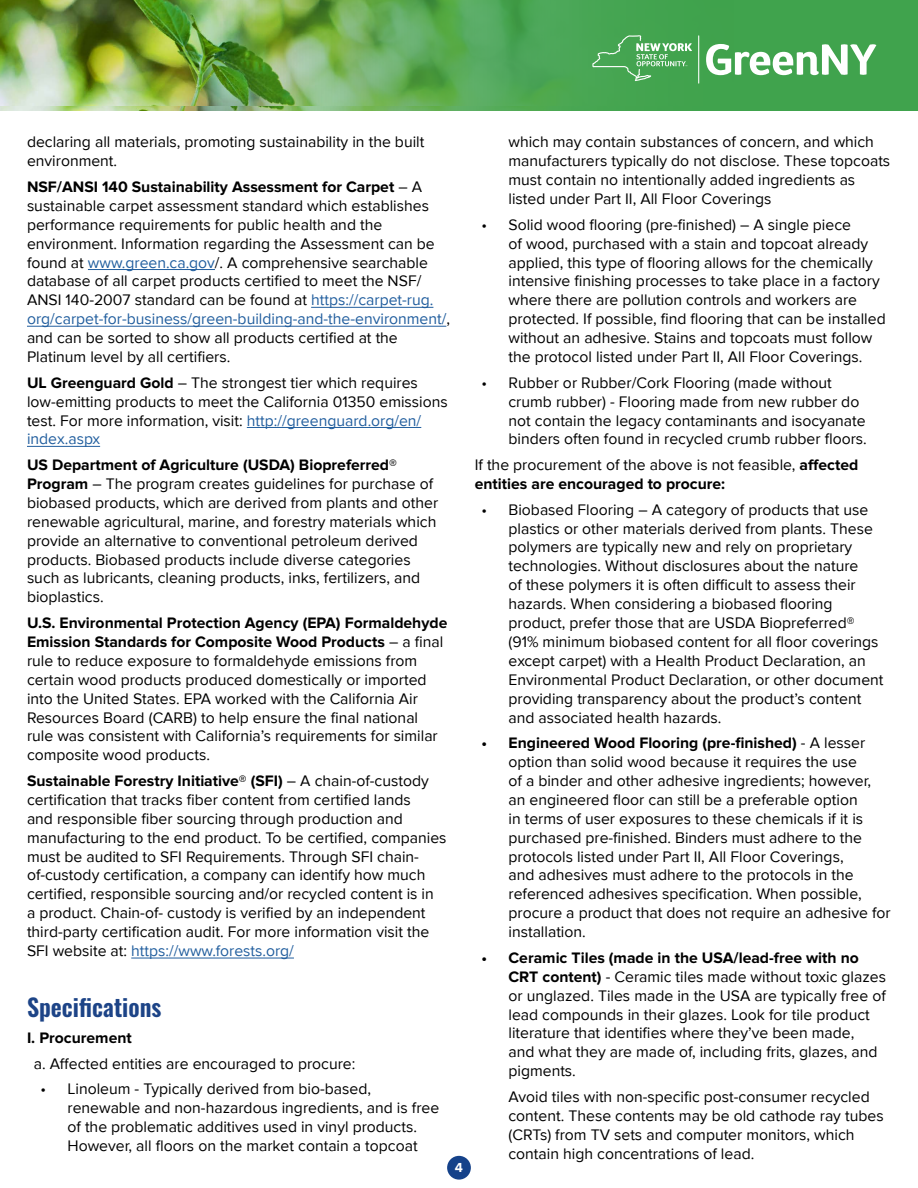
<style>
.page{position:relative;width:918px;height:1188px;background:#fff}
.page>*{position:absolute;margin:0;border:0;box-sizing:border-box;transform-origin:0 0}
.t1{font:600 24px "Oswald";color:#1d4487}
.t2{font:15.75px/18.9px "Proxima Nova";color:#000}
.t3{font:700 15.75px "Proxima Nova";color:#000}
.t4{font:700 13.5px "Proxima Nova";color:#fff}
.s1{font-weight:700}
.s2{color:#215e9e}
</style>
<div class="page">
<div style="left:447px;top:1156px;width:24px;height:24px;background:#15428a;border-radius:50%"></div>
<img style="left:0;top:106px;width:747px;height:4px">
<div style="left:0;top:0;width:918px;height:106px;background:#40a34d"></div>
<img style="left:0;top:0;width:579px;height:106px">
<svg style="left:592px;top:35px;width:284px;height:49px"></svg>
<hr style="left:88px;top:269px;width:127px;height:1px;background:#215e9e">
<hr style="left:311px;top:307px;width:122px;height:1px;background:#215e9e">
<hr style="left:27px;top:326px;width:419px;height:1px;background:#215e9e">
<hr style="left:247px;top:427px;width:174px;height:1px;background:#215e9e">
<hr style="left:27px;top:446px;width:73px;height:1px;background:#215e9e">
<hr style="left:131px;top:958px;width:163px;height:1px;background:#215e9e">
<p class="t2" style="left:27px;top:133px;width:399px">declaring all materials, promoting sustainability in the built environment.</p>
<p class="t2" style="left:27px;top:178px;width:424px"><span class="s1">NSF/ANSI 140 Sustainability Assessment for Carpet</span> – A sustainable carpet assessment standard which establishes performance requirements for public health and the environment. Information regarding the Assessment can be found at <span class="s2">www.green.ca.gov</span>/. A comprehensive searchable database of all carpet products certified to meet the NSF/ ANSI 140-2007 standard can be found at <span class="s2">https://carpet-rug. org/carpet-for-business/green-building-and-the-environment/</span>, and can be sorted to show all products certified at the Platinum level by all certifiers.</p>
<p class="t2" style="left:27px;top:373px;width:422px"><span class="s1">UL Greenguard Gold</span> – The strongest tier which requires low-emitting products to meet the California 01350 emissions test. For more information, visit: <span class="s2">http://greenguard.org/en/ index.aspx</span></p>
<p class="t2" style="left:27px;top:456px;width:413px"><span class="s1">US Department of Agriculture (USDA) Biopreferred® Program</span> – The program creates guidelines for purchase of biobased products, which are derived from plants and other renewable agricultural, marine, and forestry materials which provide an alternative to conventional petroleum derived products. Biobased products include diverse categories such as lubricants, cleaning products, inks, fertilizers, and bioplastics.</p>
<p class="t2" style="left:27px;top:614px;width:422px"><span class="s1">U.S. Environmental Protection Agency (EPA) Formaldehyde Emission Standards for Composite Wood Products</span> – a final rule to reduce exposure to formaldehyde emissions from certain wood products produced domestically or imported into the United States. EPA worked with the California Air Resources Board (CARB) to help ensure the final national rule was consistent with California’s requirements for similar composite wood products.</p>
<p class="t2" style="left:27px;top:772px;width:421px"><span class="s1">Sustainable Forestry Initiative® (SFI)</span> – A chain-of-custody certification that tracks fiber content from certified lands<br>and responsible fiber sourcing through production and manufacturing to the end product. To be certified, companies must be audited to SFI Requirements. Through SFI chain&shy;of-custody certification, a company can identify how much certified, responsible sourcing and/or recycled content is in<br>a product. Chain-of- custody is verified by an independent third-party certification audit. For more information visit the SFI website at: <span class="s2">https://www.forests.org/</span></p>
<p class="t1" style="left:27px;top:995px;width:136px">Specifications</p>
<p class="t3" style="left:27px;top:1029px;width:106px">I. Procurement</p>
<p class="t2" style="left:34px;top:1054px;width:323px">a. Affected entities are encouraged to procure:</p>
<p class="t2" style="left:68px;top:1080px;width:373px;text-indent:-27px">• Linoleum - Typically derived from bio-based, renewable and non-hazardous ingredients, and is free of the problematic additives used in vinyl products.<br>However, all floors on the market contain a topcoat</p>
<p class="t4" style="left:455px;top:1159px;width:10px">4</p>
<p class="t2" style="left:508px;top:133px;width:383px">which may contain substances of concern, and which manufacturers typically do not disclose. These topcoats must contain no intentionally added ingredients as listed under Part II, All Floor Coverings</p>
<p class="t2" style="left:508px;top:215px;width:379px;text-indent:-27px">• Solid wood flooring (pre-finished) – A single piece<br>of wood, purchased with a stain and topcoat already applied, this type of flooring allows for the chemically intensive finishing processes to take place in a factory where there are pollution controls and workers are protected. If possible, find flooring that can be installed without an adhesive. Stains and topcoats must follow the protocol listed under Part II, All Floor Coverings.</p>
<p class="t2" style="left:508px;top:373px;width:360px;text-indent:-27px">• Rubber or Rubber/Cork Flooring (made without crumb rubber) - Flooring made from new rubber do not contain the legacy contaminants and isocyanate binders often found in recycled crumb rubber floors.</p>
<p class="t2" style="left:475px;top:456px;width:385px">If the procurement of the above is not feasible, <span class="s1">affected entities are encouraged to procure:</span></p>
<p class="t2" style="left:508px;top:500px;width:377px;text-indent:-27px">• Biobased Flooring – A category of products that use plastics or other materials derived from plants. These polymers are typically new and rely on proprietary technologies. Without disclosures about the nature<br>of these polymers it is often difficult to assess their hazards. When considering a biobased flooring product, prefer those that are USDA Biopreferred® (91% minimum biobased content for all floor coverings except carpet) with a Health Product Declaration, an Environmental Product Declaration, or other document providing transparency about the product’s content and associated health hazards.</p>
<p class="t2" style="left:508px;top:734px;width:384px;text-indent:-27px"><span class="s1">• Engineered Wood Flooring (pre-finished)</span> - A lesser option than solid wood because it requires the use<br>of a binder and other adhesive ingredients; however, an engineered floor can still be a preferable option<br>in terms of user exposures to these chemicals if it is purchased pre-finished. Binders must adhere to the protocols listed under Part II, All Floor Coverings,<br>and adhesives must adhere to the protocols in the referenced adhesives specification. When possible, procure a product that does not require an adhesive for installation.</p>
<p class="t2" style="left:508px;top:948px;width:379px;text-indent:-27px"><span class="s1">• Ceramic Tiles (made in the USA/lead-free with no CRT content)</span> - Ceramic tiles made without toxic glazes or unglazed. Tiles made in the USA are typically free of lead compounds in their glazes. Look for tile product literature that identifies where they’ve been made,<br>and what they are made of, including frits, glazes, and pigments.</p>
<p class="t2" style="left:508px;top:1087px;width:377px">Avoid tiles with non-specific post-consumer recycled content. These contents may be old cathode ray tubes (CRTs) from TV sets and computer monitors, which contain high concentrations of lead.</p>
</div>
